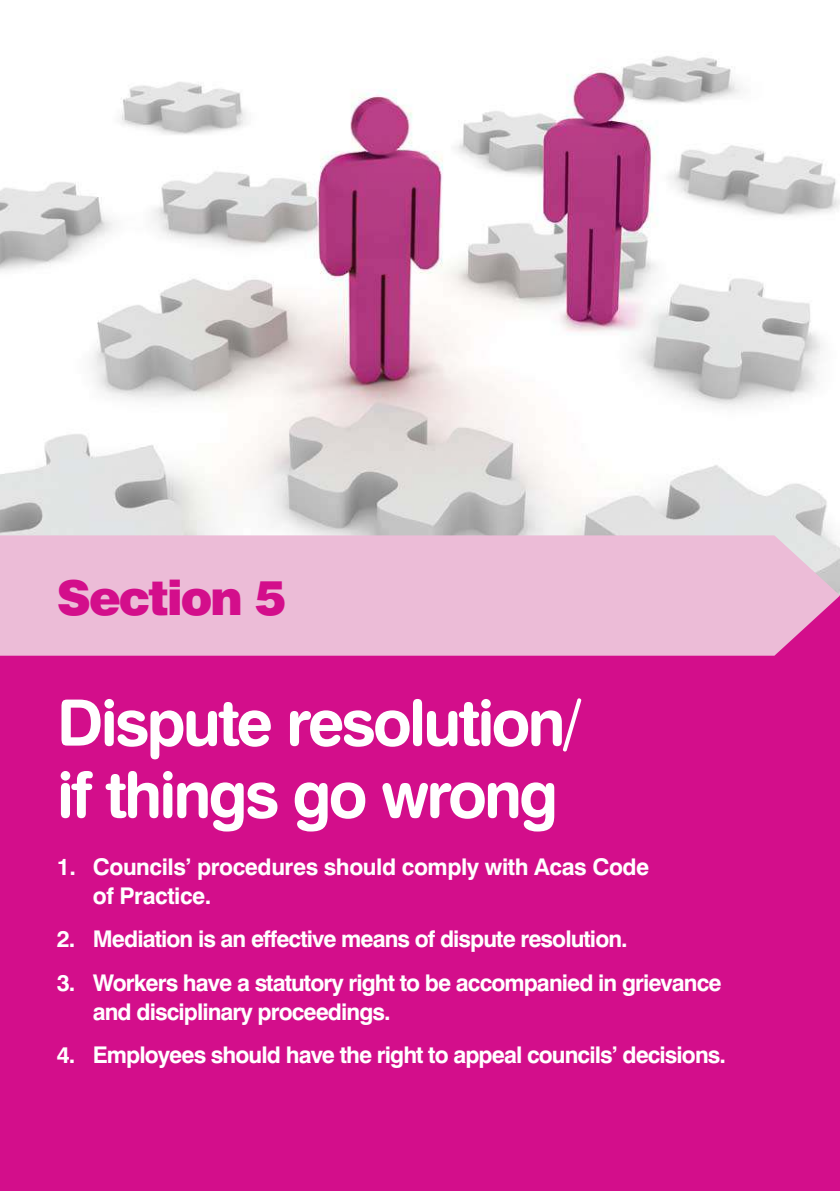
<style>
.page{position:relative;width:840px;height:1191px;background:#fff}
.page>*{position:absolute;margin:0;border:0;box-sizing:border-box;transform-origin:0 0}
.t1{font:64px/72px "Swiss 721 BT Bold Rounded";letter-spacing:-.05em;color:#fff}
.t2{font:900 48px "Swiss 721 BT";letter-spacing:-.045em;color:#d30e8b}
.t3{font:700 23px/29px "Swiss 721 BT";letter-spacing:-.04em;color:#fff}
.t4{font:700 23px/29px "Swiss 721 BT";letter-spacing:-.02em;color:#fff}
</style>
<div class="page">
<img style="left:0;top:56px;width:839px;height:479px">
<div style="left:0;top:595px;width:839px;height:596px;background:#d30e8b"></div>
<div style="left:0;top:535px;width:839px;height:120px;background:#ecbcd7"></div>
<h2 class="t2" style="left:57px;top:579px;width:231px">Section 5</h2>
<h1 class="t1" style="left:57px;top:693px;width:526px">Dispute resolution/ if things go wrong</h1>
<p class="t4" style="left:93px;top:854px;width:558px;text-indent:-36px">1. Councils’ procedures should comply with Acas Code of Practice.</p>
<p class="t3" style="left:57px;top:927px;width:572px">2. Mediation is an effective means of dispute resolution.</p>
<p class="t3" style="left:93px;top:970px;width:630px;text-indent:-36px">3. Workers have a statutory right to be accompanied in grievance and disciplinary proceedings.</p>
<p class="t3" style="left:57px;top:1042px;width:670px">4. Employees should have the right to appeal councils’ decisions.</p>
</div>
